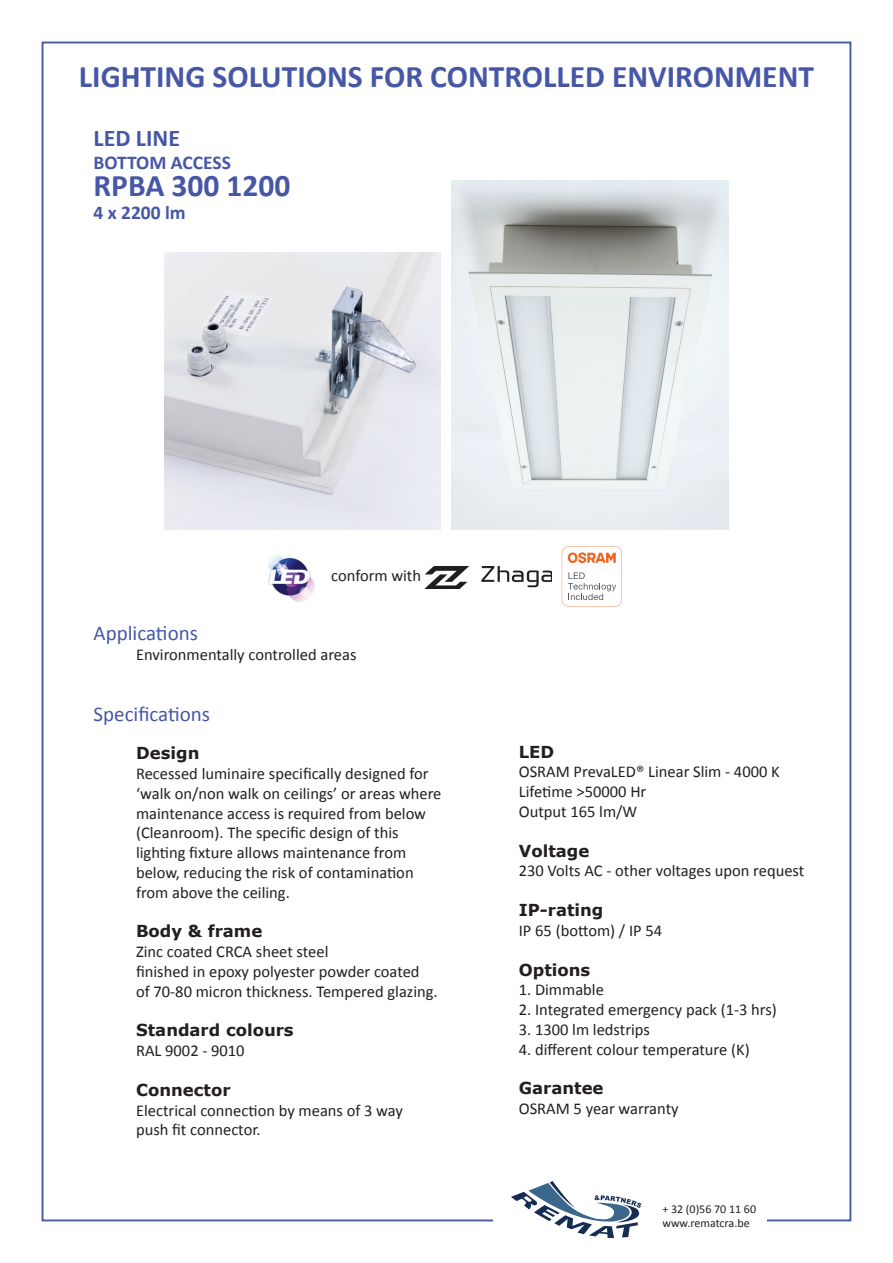
<style>
.page{position:relative;width:893px;height:1263px;background:#fff}
.page>*{position:absolute;margin:0;border:0;box-sizing:border-box;transform-origin:0 0}
.t1{font:700 31.5px "Calibri";color:#4657a6}
.t2{font:700 24px "Calibri";color:#4657a6}
.t3{font:21px "Calibri";color:#4657a6}
.t4{font:700 19.5px "Calibri";color:#4657a6}
.t5{font:16.5px/19.8px "Calibri";color:#231f20}
.t6{font:700 16.5px "Verdana";color:#231f20}
.t7{font:12px/14.4px "Calibri";color:#231f20}
</style>
<div class="page">
<svg style="left:511px;top:1181px;width:130px;height:57px"></svg>
<img style="left:164px;top:253px;width:277px;height:276px">
<img style="left:452px;top:180px;width:276px;height:349px">
<img style="left:425px;top:566px;width:126px;height:22px">
<img style="left:268px;top:554px;width:47px;height:48px">
<svg style="left:562px;top:546px;width:60px;height:60px"></svg>
<h1 class="t1" style="left:79px;top:57px;width:737px">LIGHTING SOLUTIONS FOR CONTROLLED ENVIRONMENT</h1>
<h2 class="t2" style="left:94px;top:122px;width:88px">LED LINE</h2>
<p class="t4" style="left:94px;top:150px;width:139px">BOTTOM ACCESS</p>
<h1 class="t1" style="left:94px;top:165px;width:198px">RPBA 300 1200</h1>
<p class="t4" style="left:94px;top:200px;width:94px">4 x 2200 lm</p>
<p class="t5" style="left:331px;top:565px;width:91px">conform with</p>
<p class="t3" style="left:94px;top:620px;width:106px">Applications</p>
<p class="t5" style="left:136px;top:645px;width:222px">Environmentally controlled areas</p>
<p class="t3" style="left:94px;top:701px;width:118px">Specifications</p>
<p class="t6" style="left:136px;top:741px;width:65px">Design</p>
<p class="t5" style="left:136px;top:764px;width:307px">Recessed luminaire specifically designed for ‘walk on/non walk on ceilings’ or areas where maintenance access is required from below (Cleanroom). The specific design of this lighting fixture allows maintenance from below, reducing the risk of contamination from above the ceiling.</p>
<p class="t6" style="left:136px;top:920px;width:128px">Body &amp; frame</p>
<p class="t5" style="left:136px;top:942px;width:303px">Zinc coated CRCA sheet steel<br>finished in epoxy polyester powder coated<br>of 70-80 micron thickness. Tempered glazing.</p>
<p class="t6" style="left:136px;top:1019px;width:159px">Standard colours</p>
<p class="t5" style="left:136px;top:1041px;width:110px">RAL 9002 - 9010</p>
<p class="t6" style="left:136px;top:1078px;width:96px">Connector</p>
<p class="t5" style="left:136px;top:1100px;width:268px">Electrical connection by means of 3 way push fit connector.</p>
<p class="t6" style="left:519px;top:740px;width:37px">LED</p>
<p class="t5" style="left:519px;top:762px;width:262px">OSRAM PrevaLED® Linear Slim - 4000 K<br>Lifetime &gt;50000 Hr<br>Output 165 lm/W</p>
<p class="t6" style="left:519px;top:839px;width:72px">Voltage</p>
<p class="t5" style="left:519px;top:861px;width:287px">230 Volts AC - other voltages upon request</p>
<p class="t6" style="left:519px;top:898px;width:86px">IP-rating</p>
<p class="t5" style="left:519px;top:920px;width:145px">IP 65 (bottom) / IP 54</p>
<p class="t6" style="left:519px;top:958px;width:73px">Options</p>
<p class="t5" style="left:519px;top:980px;width:87px">1. Dimmable</p>
<p class="t5" style="left:519px;top:1000px;width:260px">2. Integrated emergency pack (1-3 hrs)</p>
<p class="t5" style="left:519px;top:1019px;width:133px">3. 1300 lm ledstrips</p>
<p class="t5" style="left:519px;top:1039px;width:232px">4. different colour temperature (K)</p>
<p class="t6" style="left:519px;top:1076px;width:86px">Garantee</p>
<p class="t5" style="left:519px;top:1099px;width:161px">OSRAM 5 year warranty</p>
<p class="t7" style="left:662px;top:1201px;width:95px">+ 32 (0)56 70 11 60 www.rematcra.be</p>
</div>
